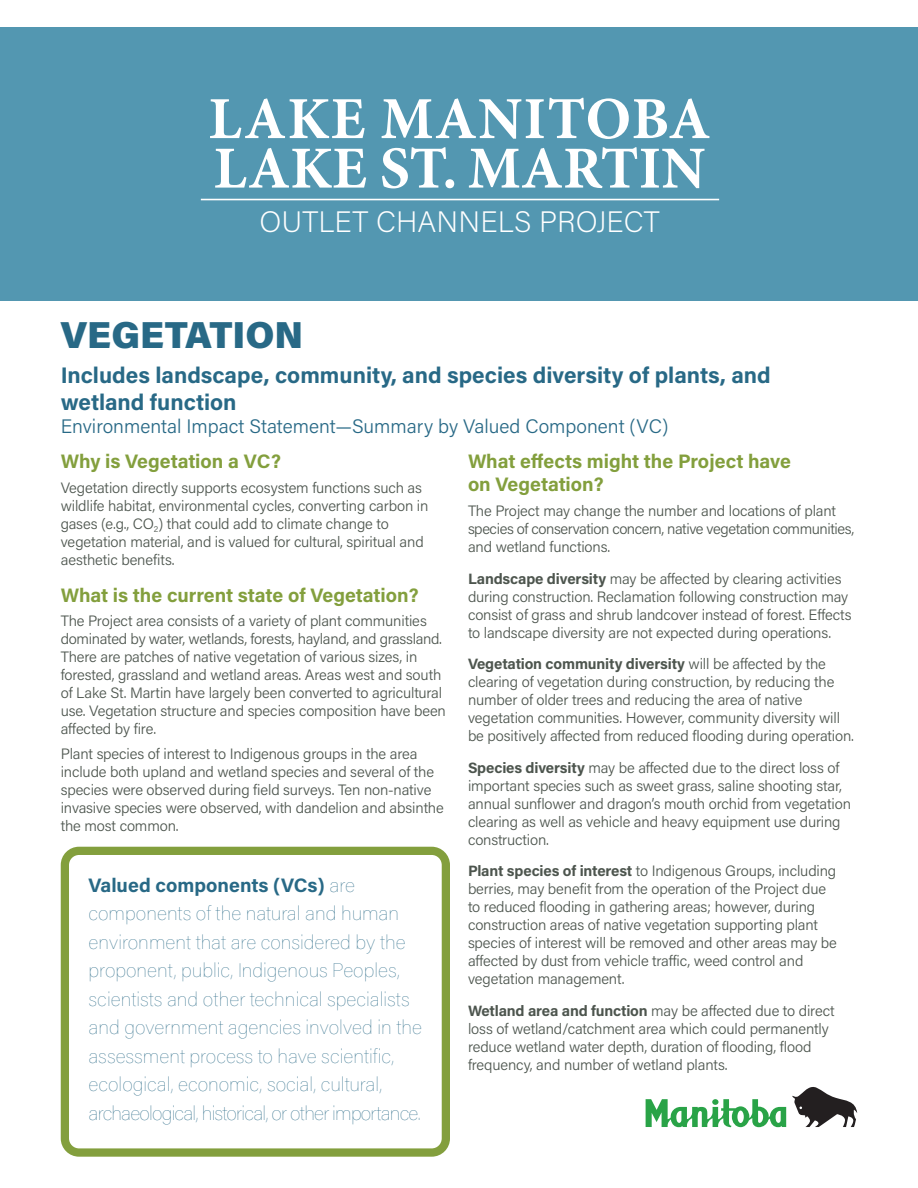
<style>
.page{position:relative;width:918px;height:1188px;background:#fff}
.page>*{position:absolute;margin:0;border:0;box-sizing:border-box;transform-origin:0 0}
.t1{font:700 59.7px/49.5px "Minion Pro";color:#fff}
.t2{font:900 37.5px "Acumin Pro";color:#286986}
.t3{font:200 29.55px "Acumin Pro";color:#fff}
.t4{font:700 22.5px/27px "Acumin Pro";color:#286986}
.t5{font:100 19.5px/28.5px "Acumin Pro";color:#286986}
.t6{font:700 19.5px/23.4px "Acumin Pro";letter-spacing:-.005em;color:#839f3d}
.t7{font:300 19.5px "Acumin Pro";color:#286986}
.Body_Copy{font:300 15px/18px "Acumin Pro";letter-spacing:-.01em;color:#4d554e}
.s1{font-weight:700}
</style>
<div class="page">
<div style="left:0;top:27px;width:918px;height:273px;background:#5397b1"></div>
<svg style="left:792px;top:1087px;width:65px;height:40px"></svg>
<svg style="left:646px;top:1099px;width:140px;height:28px"></svg>
<div style="left:712px;top:1099px;width:7px;height:6px;background:#29a347;border-radius:50%"></div>
<div style="left:61px;top:847px;width:389px;height:310px;border:8px solid #839f3d;border-radius:14px"></div>
<hr style="left:201px;top:199px;width:518px;height:1px;background:#fff">
<p class="t1" style="left:209px;top:97px;width:503px">LAKE MANITOBA<br>LAKE ST. MARTIN</p>
<p class="t3" style="left:259px;top:201px;width:402px">OUTLET CHANNELS PROJECT</p>
<p class="t2" style="left:61px;top:308px;width:244px">VEGETATION</p>
<p class="t4" style="left:61px;top:360px;width:712px">Includes landscape, community, and species diversity of plants, and wetland function</p>
<p class="t7" style="left:61px;top:413px;width:609px">Environmental Impact Statement—Summary by Valued Component (VC)</p>
<p class="t6" style="left:61px;top:449px;width:222px">Why is Vegetation a VC?</p>
<p class="Body_Copy" style="left:61px;top:478px;width:369px">Vegetation directly supports ecosystem functions such as wildlife habitat, environmental cycles, converting carbon in gases (e.g., CO<sub>2</sub>) that could add to climate change to vegetation material, and is valued for cultural, spiritual and aesthetic benefits.</p>
<p class="t6" style="left:61px;top:582px;width:360px">What is the current state of Vegetation?</p>
<p class="Body_Copy" style="left:61px;top:612px;width:387px">The Project area consists of a variety of plant communities dominated by water, wetlands, forests, hayland, and grassland.<br>There are patches of native vegetation of various sizes, in forested, grassland and wetland areas. Areas west and south of Lake St. Martin have largely been converted to agricultural use. Vegetation structure and species composition have been affected by fire.</p>
<p class="Body_Copy" style="left:61px;top:744px;width:385px">Plant species of interest to Indigenous groups in the area include both upland and wetland species and several of the species were observed during field surveys. Ten non‑native invasive species were observed, with dandelion and absinthe the most common.</p>
<p class="t6" style="left:468px;top:449px;width:325px">What effects might the Project have on Vegetation?</p>
<p class="Body_Copy" style="left:468px;top:501px;width:388px">The Project may change the number and locations of plant species of conservation concern, native vegetation communities, and wetland functions.</p>
<p class="Body_Copy" style="left:468px;top:569px;width:385px"><span class="s1">Landscape diversity</span> may be affected by clearing activities during construction. Reclamation following construction may consist of grass and shrub landcover instead of forest. Effects to landscape diversity are not expected during operations.</p>
<p class="Body_Copy" style="left:468px;top:654px;width:387px"><span class="s1">Vegetation community diversity</span> will be affected by the clearing of vegetation during construction, by reducing the number of older trees and reducing the area of native vegetation communities. However, community diversity will be positively affected from reduced flooding during operation.</p>
<p class="Body_Copy" style="left:468px;top:758px;width:385px"><span class="s1">Species diversity</span> may be affected due to the direct loss of important species such as sweet grass, saline shooting star, annual sunflower and dragon’s mouth orchid from vegetation clearing as well as vehicle and heavy equipment use during construction.</p>
<p class="Body_Copy" style="left:468px;top:861px;width:370px"><span class="s1">Plant species of interest</span> to Indigenous Groups, including berries, may benefit from the operation of the Project due to reduced flooding in gathering areas; however, during construction areas of native vegetation supporting plant species of interest will be removed and other areas may be affected by dust from vehicle traffic, weed control and vegetation management.</p>
<p class="Body_Copy" style="left:468px;top:1001px;width:368px"><span class="s1">Wetland area and function</span> may be affected due to direct loss of wetland/catchment area which could permanently reduce wetland water depth, duration of flooding, flood frequency, and number of wetland plants.</p>
<p class="t5" style="left:89px;top:870px;width:335px"><span class="s1">Valued components (VCs)</span> are components of the natural and human environment that are considered by the proponent, public, Indigenous Peoples, scientists and other technical specialists and government agencies involved in the assessment process to have scientific, ecological, economic, social, cultural, archaeological, historical, or other importance.</p>
</div>
